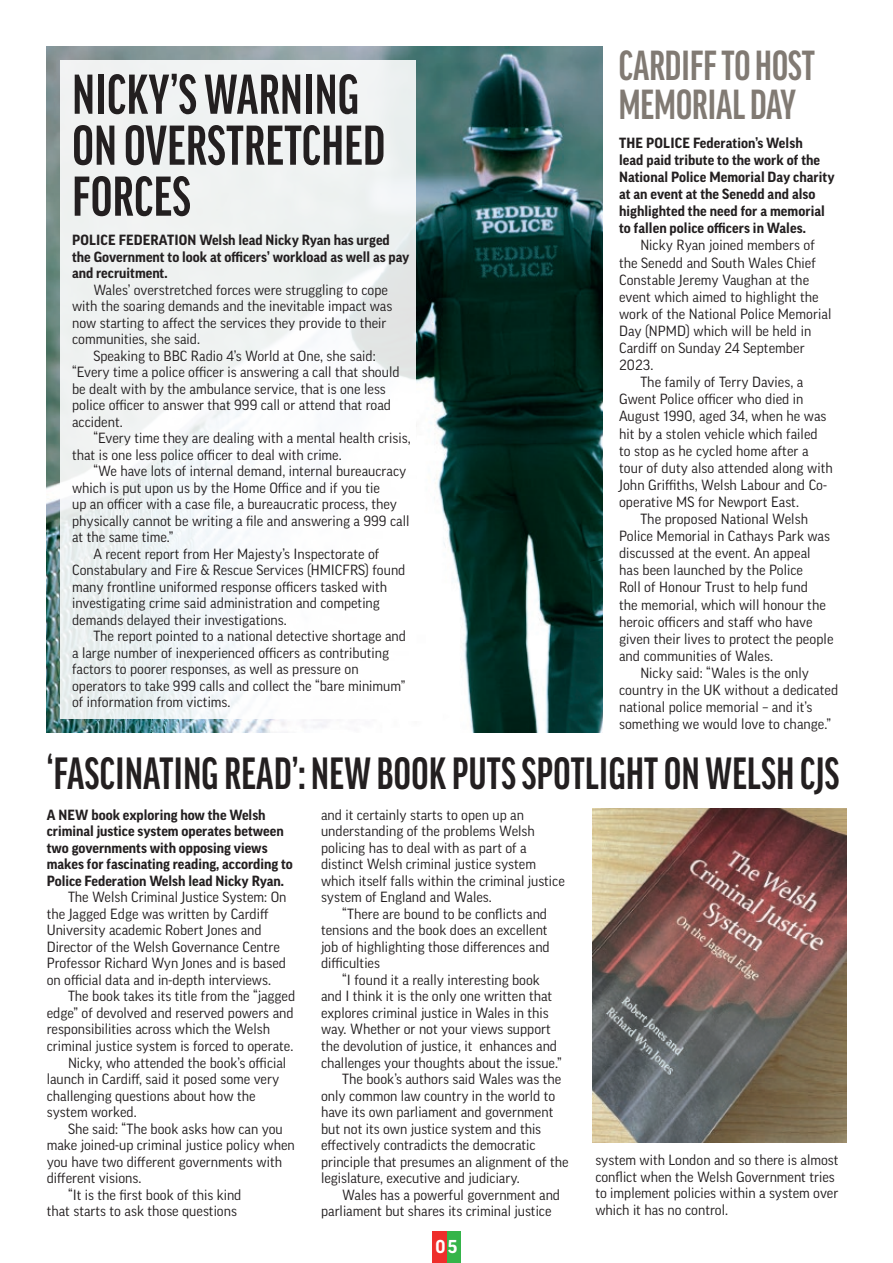
<style>
.page{position:relative;width:893px;height:1263px;background:#fff}
.page>*{position:absolute;margin:0;border:0;box-sizing:border-box;transform-origin:0 0}
.t1{font:700 extra-condensed 54px/51px "Good Pro";letter-spacing:.01em;color:#231f20}
.t2{font:700 extra-condensed 43.5px "Good Pro";letter-spacing:.01em;color:#231f20}
.t3{font:700 extra-condensed 40.5px/39px "Good Pro";color:#817a73}
.t4{font:700 18px "Good Pro";color:#fff}
.t5{font:14.25px/16.5px "Good Pro";color:#231f20}
.t6{font:700 14.25px/16.5px "Good Pro";color:#231f20}
</style>
<div class="page">
<img style="left:47px;top:47px;width:556px;height:685px">
<img style="left:592px;top:808px;width:254px;height:335px">
<svg style="left:61px;top:61px;width:355px;height:658px;fill:#f1f3f3"></svg>
<div style="left:446px;top:1231px;width:15px;height:32px;background:#35b44a"></div>
<div style="left:432px;top:1231px;width:14px;height:32px;background:#ee2e2b"></div>
<h1 class="t1" style="left:72px;top:69px;width:314px">NICKY’S WARNING<br>ON OVERSTRETCHED<br>FORCES</h1>
<p class="t6" style="left:72px;top:232px;width:339px">POLICE FEDERATION Welsh lead Nicky Ryan has urged the Government to look at officers’ workload as well as pay and recruitment.</p>
<p class="t5" style="left:72px;top:281px;width:322px;text-indent:21px">Wales’ overstretched forces were struggling to cope with the soaring demands and the inevitable impact was now starting to affect the services they provide to their communities, she said.</p>
<p class="t5" style="left:72px;top:347px;width:329px;text-indent:21px">Speaking to BBC Radio 4’s World at One, she said: “Every time a police officer is answering a call that should be dealt with by the ambulance service, that is one less police officer to answer that 999 call or attend that road accident.</p>
<p class="t5" style="left:72px;top:430px;width:340px;text-indent:21px">“Every time they are dealing with a mental health crisis, that is one less police officer to deal with crime.</p>
<p class="t5" style="left:93px;top:463px;width:314px">“We have lots of internal demand, internal bureaucracy</p>
<p class="t5" style="left:72px;top:479px;width:309px">which is put upon us by the Home Office and if you tie</p>
<p class="t5" style="left:72px;top:496px;width:326px">up an officer with a case file, a bureaucratic process, they</p>
<p class="t5" style="left:72px;top:512px;width:339px">physically cannot be writing a file and answering a 999 call</p>
<p class="t5" style="left:72px;top:529px;width:103px">at the same time.”</p>
<p class="t5" style="left:93px;top:545px;width:287px">A recent report from Her Majesty’s Inspectorate of</p>
<p class="t5" style="left:72px;top:562px;width:335px">Constabulary and Fire &amp; Rescue Services (HMICFRS) found</p>
<p class="t5" style="left:72px;top:578px;width:317px">many frontline uniformed response officers tasked with</p>
<p class="t5" style="left:72px;top:595px;width:309px">investigating crime said administration and competing</p>
<p class="t5" style="left:72px;top:611px;width:216px">demands delayed their investigations.</p>
<p class="t5" style="left:93px;top:628px;width:314px">The report pointed to a national detective shortage and</p>
<p class="t5" style="left:72px;top:644px;width:319px">a large number of inexperienced officers as contributing</p>
<p class="t5" style="left:72px;top:661px;width:288px">factors to poorer responses, as well as pressure on</p>
<p class="t5" style="left:72px;top:677px;width:335px">operators to take 999 calls and collect the “bare minimum”</p>
<p class="t5" style="left:72px;top:694px;width:160px">of information from victims.</p>
<h3 class="t3" style="left:619px;top:46px;width:198px">CARDIFF TO HOST<br>MEMORIAL DAY</h3>
<p class="t6" style="left:619px;top:134px;width:217px;line-height:17.1px">THE POLICE Federation’s Welsh<br>lead paid tribute to the work of the National Police Memorial Day charity at an event at the Senedd and also highlighted the need for a memorial to fallen police officers in Wales.</p>
<p class="t5" style="left:640px;top:237px;width:176px">Nicky Ryan joined members of</p>
<p class="t5" style="left:619px;top:254px;width:198px">the Senedd and South Wales Chief</p>
<p class="t5" style="left:619px;top:271px;width:192px">Constable Jeremy Vaughan at the</p>
<p class="t5" style="left:619px;top:288px;width:201px">event which aimed to highlight the</p>
<p class="t5" style="left:619px;top:305px;width:214px">work of the National Police Memorial</p>
<p class="t5" style="left:619px;top:323px;width:194px">Day (NPMD) which will be held in</p>
<p class="t5" style="left:619px;top:340px;width:187px">Cardiff on Sunday 24 September</p>
<p class="t5" style="left:619px;top:357px;width:36px">2023.</p>
<p class="t5" style="left:640px;top:374px;width:165px">The family of Terry Davies, a</p>
<p class="t5" style="left:619px;top:391px;width:186px">Gwent Police officer who died in</p>
<p class="t5" style="left:619px;top:408px;width:209px">August 1990, aged 34, when he was</p>
<p class="t5" style="left:619px;top:425px;width:200px">hit by a stolen vehicle which failed</p>
<p class="t5" style="left:619px;top:442px;width:191px">to stop as he cycled home after a</p>
<p class="t5" style="left:619px;top:459px;width:215px">tour of duty also attended along with</p>
<p class="t5" style="left:619px;top:476px;width:210px">John Griffiths, Welsh Labour and Co-</p>
<p class="t5" style="left:619px;top:494px;width:181px">operative MS for Newport East.</p>
<p class="t5" style="left:640px;top:511px;width:169px">The proposed National Welsh</p>
<p class="t5" style="left:619px;top:528px;width:213px">Police Memorial in Cathays Park was</p>
<p class="t5" style="left:619px;top:545px;width:193px">discussed at the event. An appeal</p>
<p class="t5" style="left:619px;top:562px;width:185px">has been launched by the Police</p>
<p class="t5" style="left:619px;top:579px;width:190px">Roll of Honour Trust to help fund</p>
<p class="t5" style="left:619px;top:596px;width:208px">the memorial, which will honour the</p>
<p class="t5" style="left:619px;top:613px;width:195px">heroic officers and staff who have</p>
<p class="t5" style="left:619px;top:630px;width:216px">given their lives to protect the people</p>
<p class="t5" style="left:619px;top:647px;width:155px">and communities of Wales.</p>
<p class="t5" style="left:640px;top:665px;width:170px">Nicky said: “Wales is the only</p>
<p class="t5" style="left:619px;top:682px;width:221px">country in the UK without a dedicated</p>
<p class="t5" style="left:619px;top:699px;width:195px">national police memorial – and it’s</p>
<p class="t5" style="left:619px;top:716px;width:214px">something we would love to change.”</p>
<h2 class="t2" style="left:47px;top:750px;width:794px">‘FASCINATING READ’: NEW BOOK PUTS SPOTLIGHT ON WELSH CJS</h2>
<p class="t5" style="left:321px;top:806px;width:245px">and it certainly starts to open up an understanding of the problems Welsh policing has to deal with as part of a distinct Welsh criminal justice system which itself falls within the criminal justice system of England and Wales.</p>
<p class="t5" style="left:321px;top:905px;width:230px;text-indent:21px">“There are bound to be conflicts and tensions and the book does an excellent job of highlighting those differences and difficulties</p>
<p class="t5" style="left:342px;top:971px;width:199px">“I found it a really interesting book</p>
<p class="t5" style="left:321px;top:988px;width:233px">and I think it is the only one written that</p>
<p class="t5" style="left:321px;top:1004px;width:229px">explores criminal justice in Wales in this</p>
<p class="t5" style="left:321px;top:1021px;width:231px">way. Whether or not your views support</p>
<p class="t5" style="left:321px;top:1037px;width:238px">the devolution of justice, it enhances and</p>
<p class="t5" style="left:321px;top:1054px;width:242px">challenges your thoughts about the issue.”</p>
<p class="t5" style="left:342px;top:1070px;width:220px">The book’s authors said Wales was the</p>
<p class="t5" style="left:321px;top:1087px;width:236px">only common law country in the world to</p>
<p class="t5" style="left:321px;top:1103px;width:234px">have its own parliament and government</p>
<p class="t5" style="left:321px;top:1120px;width:222px">but not its own justice system and this</p>
<p class="t5" style="left:321px;top:1136px;width:216px">effectively contradicts the democratic</p>
<p class="t5" style="left:321px;top:1153px;width:249px">principle that presumes an alignment of the</p>
<p class="t5" style="left:321px;top:1169px;width:200px">legislature, executive and judiciary.</p>
<p class="t5" style="left:342px;top:1186px;width:219px">Wales has a powerful government and</p>
<p class="t5" style="left:321px;top:1203px;width:232px">parliament but shares its criminal justice</p>
<p class="t6" style="left:47px;top:806px;width:248px">A NEW book exploring how the Welsh criminal justice system operates between two governments with opposing views makes for fascinating reading, according to Police Federation Welsh lead Nicky Ryan.</p>
<p class="t5" style="left:47px;top:889px;width:241px;text-indent:21px">The Welsh Criminal Justice System: On the Jagged Edge was written by Cardiff University academic Robert Jones and Director of the Welsh Governance Centre Professor Richard Wyn Jones and is based on official data and in-depth interviews.</p>
<p class="t5" style="left:68px;top:988px;width:229px">The book takes its title from the “jagged</p>
<p class="t5" style="left:47px;top:1004px;width:248px">edge” of devolved and reserved powers and</p>
<p class="t5" style="left:47px;top:1021px;width:225px">responsibilities across which the Welsh</p>
<p class="t5" style="left:47px;top:1037px;width:248px">criminal justice system is forced to operate.</p>
<p class="t5" style="left:68px;top:1054px;width:220px">Nicky, who attended the book’s official</p>
<p class="t5" style="left:47px;top:1070px;width:234px">launch in Cardiff, said it posed some very</p>
<p class="t5" style="left:47px;top:1087px;width:210px">challenging questions about how the</p>
<p class="t5" style="left:47px;top:1103px;width:91px">system worked.</p>
<p class="t5" style="left:68px;top:1120px;width:216px">She said: “The book asks how can you</p>
<p class="t5" style="left:47px;top:1136px;width:249px">make joined-up criminal justice policy when</p>
<p class="t5" style="left:47px;top:1153px;width:237px">you have two different governments with</p>
<p class="t5" style="left:47px;top:1169px;width:96px">different visions.</p>
<p class="t5" style="left:68px;top:1186px;width:175px">“It is the first book of this kind</p>
<p class="t5" style="left:47px;top:1203px;width:192px">that starts to ask those questions</p>
<p class="t5" style="left:595px;top:1152px;width:245px">system with London and so there is almost conflict when the Welsh Government tries to implement policies within a system over which it has no control.</p>
<p class="t4" style="left:436px;top:1236px;width:23px">05</p>
</div>
